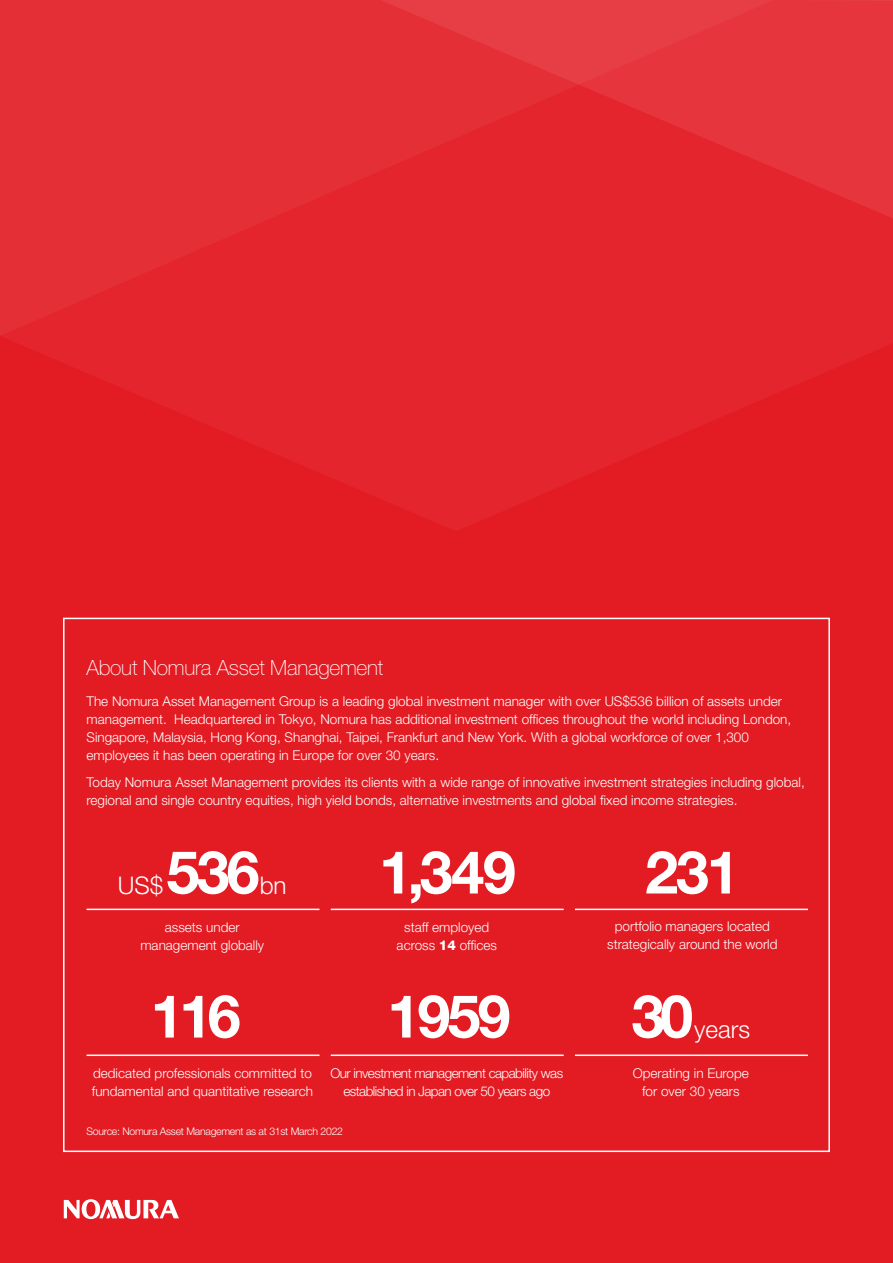
<style>
.page{position:relative;width:893px;height:1263px;background:#e31b23}
.page>*{position:absolute;margin:0;border:0;box-sizing:border-box;transform-origin:0 0}
.t1{font:700 59.4px "Helvetica Neue LT Std";letter-spacing:-.05em;color:#fff}
.t2{font:300 24.3px "Helvetica Neue LT Std";color:#fff}
.Section_Title{font:100 21px "Helvetica Neue LT Std";letter-spacing:-.01em;color:#fff}
.Body_Text{font:300 13.5px/18px "Helvetica Neue LT Std";color:#fff}
.Body_text{font:300 13.5px/17.5px "Helvetica Neue LT Std";color:#fff;text-align:center}
.Body_text-2{font:300 13.5px/17.5px "Helvetica Neue LT Std";letter-spacing:-.04em;color:#fff;text-align:center}
.Footnote{font:300 10.5px "Helvetica Neue LT Std";letter-spacing:-.025em;color:#fff}
.s1{font-weight:800}
</style>
<div class="page">
<svg style="left:0;top:0;width:340px;height:336px;fill:#e52f36"></svg>
<svg style="left:340px;top:0;width:553px;height:219px;fill:#e52f36"></svg>
<hr style="left:87px;top:909px;width:233px;height:1px;background:#fff">
<hr style="left:331px;top:909px;width:233px;height:1px;background:#fff">
<hr style="left:575px;top:909px;width:233px;height:1px;background:#fff">
<hr style="left:87px;top:1054px;width:233px;height:2px;background:#fff">
<hr style="left:331px;top:1054px;width:233px;height:2px;background:#fff">
<hr style="left:575px;top:1054px;width:233px;height:2px;background:#fff">
<svg style="left:64px;top:1199px;width:115px;height:20px"></svg>
<p class="Section_Title" style="left:87px;top:656px;width:298px">About Nomura Asset Management</p>
<p class="Body_Text" style="left:87px;top:692px;width:706px">The Nomura Asset Management Group is a leading global investment manager with over US$536 billion of assets under management. Headquartered in Tokyo, Nomura has additional investment offices throughout the world including London, Singapore, Malaysia, Hong Kong, Shanghai, Taipei, Frankfurt and New York. With a global workforce of over 1,300 employees it has been operating in Europe for over 30 years.</p>
<p class="Body_Text" style="left:87px;top:772px;width:720px">Today Nomura Asset Management provides its clients with a wide range of innovative investment strategies including global, regional and single country equities, high yield bonds, alternative investments and global fixed income strategies.</p>
<p class="t1" style="left:166px;top:835px;width:95px">536</p>
<p class="t2" style="left:118px;top:870px;width:47px">US$</p>
<p class="t2" style="left:260px;top:870px;width:29px">bn</p>
<p class="t1" style="left:379px;top:835px;width:138px">1,349</p>
<p class="t1" style="left:645px;top:835px;width:96px">231</p>
<p class="Body_text" style="left:140px;top:918px;width:125px">assets under management globally</p>
<p class="Body_text" style="left:397px;top:918px;width:102px">staff employed across <span class="s1">14</span> offices</p>
<p class="Body_text" style="left:607px;top:917px;width:172px">portfolio managers located strategically around the world</p>
<p class="t1" style="left:151px;top:980px;width:92px">116</p>
<p class="t1" style="left:387px;top:980px;width:125px">1959</p>
<p class="t1" style="left:631px;top:980px;width:63px">30</p>
<p class="t2" style="left:694px;top:1014px;width:57px">years</p>
<p class="Body_text" style="left:92px;top:1064px;width:223px;text-align:left">dedicated professionals committed to fundamental and quantitative research</p>
<p class="Body_text" style="left:633px;top:1064px;width:118px">Operating in Europe for over 30 years</p>
<p class="Body_text-2" style="left:330px;top:1064px;width:234px">Our investment management capability was established in Japan over 50 years ago</p>
<p class="Footnote" style="left:87px;top:1124px;width:258px">Source: Nomura Asset Management as at 31st March 2022</p>
</div>
